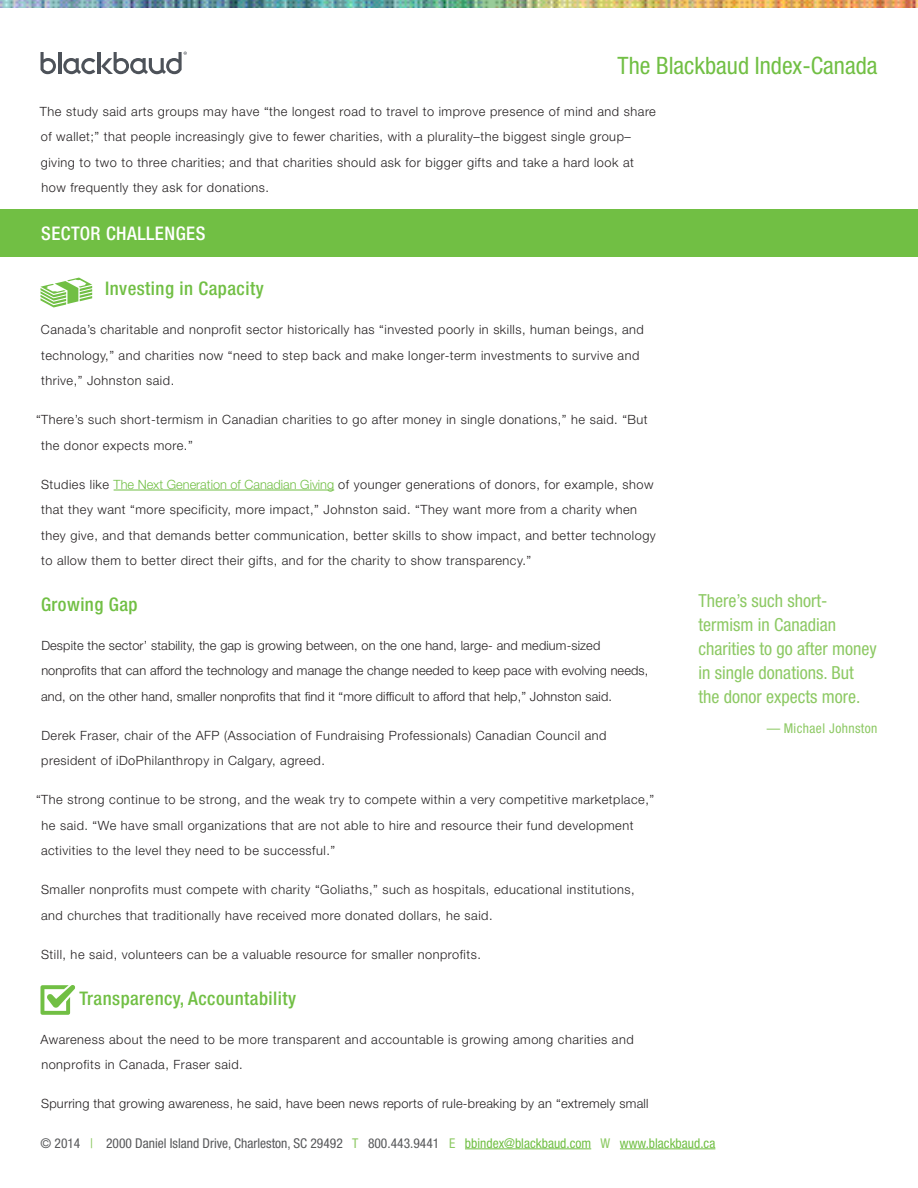
<style>
.page{position:relative;width:918px;height:1188px;background:#fff}
.page>*{position:absolute;margin:0;border:0;box-sizing:border-box;transform-origin:0 0}
.t1{font:condensed 24px "Helvetica Neue LT Std";color:#71bf44}
.Body_Head{font:500 condensed 18.75px "Helvetica Neue LT Std";letter-spacing:.025em;color:#71bf44}
.Body_Head-2{font:500 condensed 18.75px "Helvetica Neue LT Std";letter-spacing:.025em;color:#fff}
.Sidebar_Text{font:condensed 18px/24px "Helvetica Neue LT Std";color:#8dc964}
.t2{font:condensed 13.5px "Helvetica Neue LT Std";color:#57585a}
.Sidebar_Attributes{font:condensed 13.5px "Helvetica Neue LT Std";letter-spacing:.03em;color:#8dc964}
.Body_Text{font:300 12.75px/25.5px "Helvetica Neue LT Std";letter-spacing:.04em;color:#231f20}
.Body_Text-2{font:300 12.75px/25.5px "Helvetica Neue LT Std";letter-spacing:.01em;color:#231f20}
.Body_Text-3{font:300 12.75px "Helvetica Neue LT Std";letter-spacing:.02em;color:#231f20}
.s1{color:#71bf44}
.s2{color:#8dc964}
</style>
<div class="page">
<hr style="left:465px;top:1149px;width:126px;height:1px;background:#71bf44">
<hr style="left:620px;top:1149px;width:95px;height:1px;background:#71bf44">
<img style="left:0;top:0;width:918px;height:8px">
<svg style="left:41px;top:52px;width:15px;height:22px"></svg>
<hr style="left:58px;top:52px;width:3px;height:22px;background:#4d5259">
<svg style="left:63px;top:58px;width:32px;height:16px"></svg>
<hr style="left:98px;top:52px;width:3px;height:22px;background:#4d5259">
<svg style="left:101px;top:52px;width:86px;height:22px"></svg>
<div style="left:0;top:210px;width:918px;height:47px;background:#71bf44"></div>
<hr style="left:114px;top:490px;width:220px;height:1px;background:#71bf44">
<svg style="left:40px;top:278px;width:52px;height:29px"></svg>
<svg style="left:41px;top:985px;width:34px;height:30px"></svg>
<h1 class="t1" style="left:618px;top:52px;width:261px">The Blackbaud Index-Canada</h1>
<p class="Body_Text" style="left:40px;top:98px;width:617px">The study said arts groups may have “the longest road to travel to improve presence of mind and share of wallet;” that people increasingly give to fewer charities, with a plurality–the biggest single group– giving to two to three charities; and that charities should ask for bigger gifts and take a hard look at how frequently they ask for donations.</p>
<p class="Body_Head-2" style="left:41px;top:223px;width:166px">SECTOR CHALLENGES</p>
<p class="Body_Head" style="left:105px;top:277px;width:160px">Investing in Capacity</p>
<p class="Body_Text" style="left:41px;top:317px;width:604px">Canada’s charitable and nonprofit sector historically has “invested poorly in skills, human beings, and technology,” and charities now “need to step back and make longer-term investments to survive and thrive,” Johnston said.</p>
<p class="Body_Text" style="left:41px;top:407px;width:608px;text-indent:-5px">“There’s such short-termism in Canadian charities to go after money in single donations,” he said. “But the donor expects more.”</p>
<p class="Body_Text" style="left:41px;top:471px;width:616px">Studies like <span class="s1">The Next Generation of Canadian Giving</span> of younger generations of donors, for example, show that they want “more specificity, more impact,” Johnston said. “They want more from a charity when they give, and that demands better communication, better skills to show impact, and better technology to allow them to better direct their gifts, and for the charity to show transparency.”</p>
<p class="Body_Head" style="left:41px;top:593px;width:98px">Growing Gap</p>
<p class="Body_Text-2" style="left:41px;top:632px;width:609px">Despite the sector’ stability, the gap is growing between, on the one hand, large- and medium-sized nonprofits that can afford the technology and manage the change needed to keep pace with evolving needs, and, on the other hand, smaller nonprofits that find it “more difficult to afford that help,” Johnston said.</p>
<p class="Body_Text" style="left:41px;top:722px;width:567px">Derek Fraser, chair of the AFP (Association of Fundraising Professionals) Canadian Council and president of iDoPhilanthropy in Calgary, agreed.</p>
<p class="Body_Text" style="left:41px;top:787px;width:615px;text-indent:-5px">“The strong continue to be strong, and the weak try to compete within a very competitive marketplace,” he said. “We have small organizations that are not able to hire and resource their fund development activities to the level they need to be successful.”</p>
<p class="Body_Text" style="left:41px;top:877px;width:595px">Smaller nonprofits must compete with charity “Goliaths,” such as hospitals, educational institutions, and churches that traditionally have received more donated dollars, he said.</p>
<p class="Body_Text" style="left:41px;top:941px;width:441px">Still, he said, volunteers can be a valuable resource for smaller nonprofits.</p>
<p class="Body_Head" style="left:80px;top:987px;width:218px">Transparency, Accountability</p>
<p class="Body_Text" style="left:40px;top:1026px;width:595px">Awareness about the need to be more transparent and accountable is growing among charities and nonprofits in Canada, Fraser said.</p>
<p class="Body_Text-3" style="left:41px;top:1096px;width:609px">Spurring that growing awareness, he said, have been news reports of rule-breaking by an “extremely small</p>
<p class="Sidebar_Text" style="left:699px;top:588px;width:180px">There’s such short&shy;termism in Canadian charities to go after money in single donations. But the donor expects more.</p>
<p class="Sidebar_Attributes" style="left:767px;top:720px;width:112px">— Michael Johnston</p>
<p class="t2" style="left:40px;top:1135px;width:676px">© 2014 <span class="s2">|</span> 2000 Daniel Island Drive, Charleston, SC 29492 <span class="s2">T</span> 800.443.9441 <span class="s2">E</span> <span class="s1">bbindex@blackbaud.com</span> <span class="s2">W</span> <span class="s1">www.blackbaud.ca</span></p>
</div>
